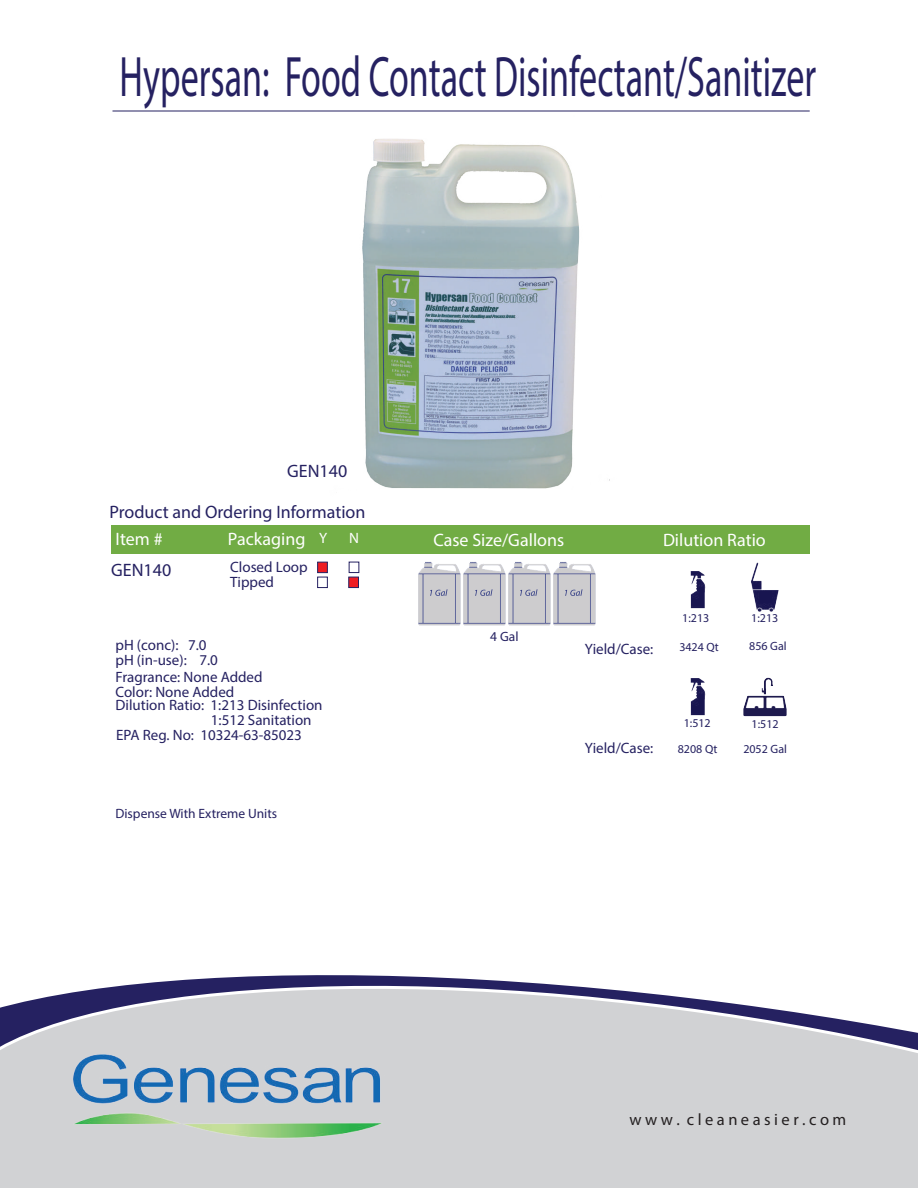
<style>
.page{position:relative;width:918px;height:1188px;background:#fff}
.page>*{position:absolute;margin:0;border:0;box-sizing:border-box;transform-origin:0 0}
.t1{font:57.3px "Myriad Pro";color:#252161;scale:.63 1}
.t2{font:18px "Myriad Pro";color:#fff}
.t3{font:18px "Myriad Pro";color:#252161}
.t4{font:16.5px "Myriad Pro";color:#231f20}
.t5{font:15px/15px "Myriad Pro";color:#252161}
.t6{font:15px "Myriad Pro";color:#fff}
.t7{font:13.5px "Myriad Pro";color:#252161}
.t8{font:12px "Myriad Pro";color:#252161}
</style>
<div class="page">
<svg style="left:0;top:975px;width:918px;height:213px"></svg>
<img style="left:61px;top:1046px;width:338px;height:96px">
<img style="left:418px;top:562px;width:178px;height:64px">
<img style="left:329px;top:110px;width:287px;height:379px">
<hr style="left:112px;top:111px;width:698px;height:1px;background:#252161">
<div style="left:111px;top:525px;width:699px;height:29px;background:#71ac44"></div>
<img style="left:690px;top:571px;width:16px;height:38px">
<div style="left:317px;top:562px;width:11px;height:11px;background:#ee1d23;border:1px solid #252161"></div>
<div style="left:317px;top:577px;width:11px;height:11px;border:1px solid #252161"></div>
<div style="left:348px;top:577px;width:11px;height:11px;background:#ee1d23;border:1px solid #252161"></div>
<div style="left:349px;top:562px;width:10px;height:11px;border:1px solid #252161"></div>
<img style="left:690px;top:678px;width:16px;height:38px">
<img style="left:743px;top:677px;width:44px;height:40px">
<img style="left:751px;top:562px;width:28px;height:50px">
<h1 class="t1" style="left:120px;top:41px;width:1107px">Hypersan: Food Contact Disinfectant/Sanitizer</h1>
<p class="t3" style="left:287px;top:460px;width:62px">GEN140</p>
<p class="t3" style="left:110px;top:500px;width:257px">Product and Ordering Information</p>
<p class="t2" style="left:115px;top:527px;width:49px">Item #</p>
<p class="t2" style="left:228px;top:527px;width:79px">Packaging</p>
<p class="t2" style="left:434px;top:529px;width:132px">Case Size/Gallons</p>
<p class="t3" style="left:111px;top:559px;width:62px">GEN140</p>
<p class="t6" style="left:319px;top:529px;width:10px">Y</p>
<p class="t6" style="left:349px;top:529px;width:11px">N</p>
<p class="t2" style="left:663px;top:529px;width:104px">Dilution Ratio</p>
<p class="t5" style="left:230px;top:559px;width:79px">Closed Loop<br>Tipped</p>
<p class="t5" style="left:116px;top:637px;width:93px">pH (conc): 7.0</p>
<p class="t5" style="left:116px;top:653px;width:104px">pH (in-use): 7.0</p>
<p class="t5" style="left:116px;top:698px;width:209px">Dilution Ratio: 1:213 Disinfection</p>
<p class="t5" style="left:116px;top:669px;width:149px">Fragrance: None Added</p>
<p class="t5" style="left:116px;top:684px;width:120px">Color: None Added</p>
<p class="t5" style="left:211px;top:712px;width:102px">1:512 Sanitation</p>
<p class="t5" style="left:116px;top:727px;width:187px">EPA Reg. No: 10324-63-85023</p>
<p class="t7" style="left:116px;top:805px;width:163px">Dispense With Extreme Units</p>
<p class="t7" style="left:490px;top:628px;width:30px">4 Gal</p>
<p class="t8" style="left:682px;top:611px;width:29px">1:213</p>
<p class="t5" style="left:585px;top:641px;width:70px">Yield/Case:</p>
<p class="t8" style="left:679px;top:639px;width:41px">3424 Qt</p>
<p class="t8" style="left:751px;top:611px;width:29px">1:213</p>
<p class="t8" style="left:749px;top:639px;width:39px">856 Gal</p>
<p class="t5" style="left:585px;top:740px;width:70px">Yield/Case:</p>
<p class="t8" style="left:684px;top:715px;width:29px">1:512</p>
<p class="t8" style="left:752px;top:717px;width:29px">1:512</p>
<p class="t8" style="left:678px;top:741px;width:41px">8208 Qt</p>
<p class="t8" style="left:743px;top:741px;width:45px">2052 Gal</p>
<p class="t4" style="left:630px;top:1109px;width:218px">w w w . c l e a n e a s i e r . c o m</p>
</div>
